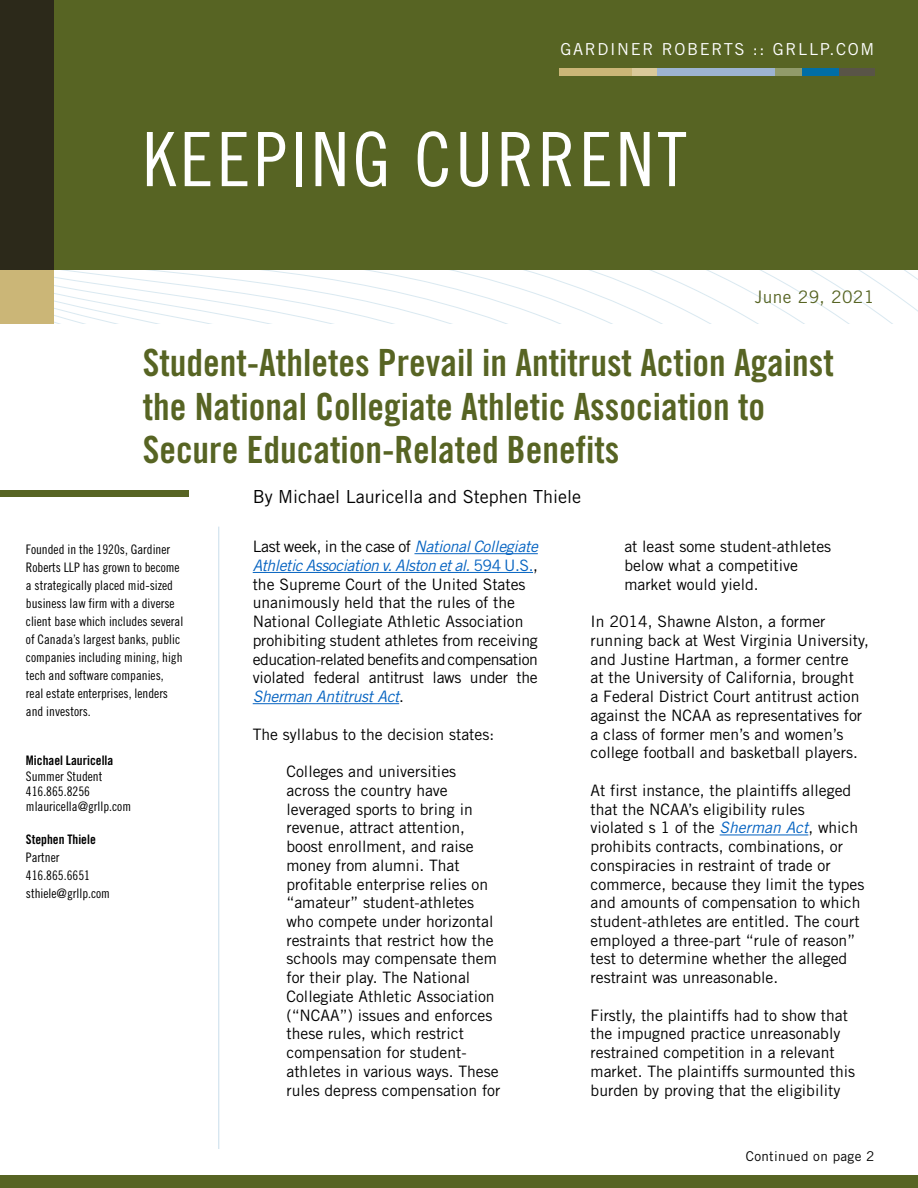
<style>
.page{position:relative;width:918px;height:1188px;background:#fff}
.page>*{position:absolute;margin:0;border:0;box-sizing:border-box;transform-origin:0 0}
.t1{font:75px "Trade Gothic LT Std Cn 18";letter-spacing:.05em;color:#fff}
.t2{font:37.5px/43.5px "Trade Gothic LT Std Bd Cn 20";color:#576423}
.t3{font:18px "Trade Gothic LT Std";color:#000}
.t4{font:17.25px "Trade Gothic LT Std";letter-spacing:.025em;color:#576423}
.t5{font:16.5px "Trade Gothic LT Std";letter-spacing:.1em;color:#fff}
.t6{font:15.75px/18.8px "Trade Gothic LT Std";color:#000}
.t7{font:13.5px "Trade Gothic LT Std";letter-spacing:.025em;color:#000}
.t8{font:13.2px/18px "Trade Gothic LT Std Cn 18";color:#000}
.t9{font:13.2px "Trade Gothic LT Std Bd Cn 20";color:#000}
.s1{font-style:italic;color:#0563c1}
.s2{color:#0563c1}
</style>
<div class="page">
<svg style="left:54px;top:270px;width:864px;height:54px"></svg>
<div style="left:54px;top:0;width:864px;height:270px;background:#576423"></div>
<div style="left:0;top:490px;width:189px;height:7px;background:#576423"></div>
<hr style="left:218px;top:527px;width:1px;height:622px;background:#c8ddeb">
<div style="left:0;top:0;width:54px;height:270px;background:#2c291a"></div>
<div style="left:0;top:270px;width:54px;height:54px;background:#cbb677"></div>
<hr style="left:414px;top:553px;width:124px;height:1px;background:#0563c1">
<hr style="left:253px;top:572px;width:280px;height:1px;background:#0563c1">
<hr style="left:253px;top:703px;width:146px;height:1px;background:#0563c1">
<hr style="left:720px;top:835px;width:88px;height:1px;background:#0563c1">
<div style="left:0;top:1175px;width:918px;height:13px;background:#576423"></div>
<div style="left:559px;top:68px;width:74px;height:8px;background:#cbb677"></div>
<div style="left:633px;top:68px;width:25px;height:8px;background:#dac99a"></div>
<div style="left:657px;top:68px;width:118px;height:8px;background:#9db4d2"></div>
<div style="left:775px;top:68px;width:28px;height:8px;background:#919b6a"></div>
<div style="left:803px;top:68px;width:36px;height:8px;background:#006ea5"></div>
<div style="left:839px;top:68px;width:35px;height:8px;background:#595447"></div>
<p class="t5" style="left:560px;top:39px;width:315px">GARDINER ROBERTS :: GRLLP.COM</p>
<h1 class="t1" style="left:143px;top:115px;width:545px">KEEPING CURRENT</h1>
<p class="t4" style="left:755px;top:286px;width:121px">June 29, 2021</p>
<h2 class="t2" style="left:143px;top:341px;width:693px">Student-Athletes Prevail in Antitrust Action Against the National Collegiate Athletic Association to<br>Secure Education-Related Benefits</h2>
<p class="t8" style="left:26px;top:540px;width:159px">Founded in the 1920s, Gardiner<br>Roberts LLP has grown to become a strategically placed mid-sized business law firm with a diverse client base which includes several of Canada’s largest banks, public companies including mining, high tech and software companies, real estate enterprises, lenders and investors.</p>
<p class="t9" style="left:26px;top:753px;width:89px">Michael Lauricella</p>
<p class="t8" style="left:26px;top:768px;width:107px;line-height:15.1px">Summer Student<br>416.865.8256 mlauricella@grllp.com</p>
<p class="t9" style="left:26px;top:831px;width:71px">Stephen Thiele</p>
<p class="t8" style="left:26px;top:848px;width:86px">Partner<br>416.865.6651 sthiele@grllp.com</p>
<p class="t3" style="left:253px;top:486px;width:330px">By Michael Lauricella and Stephen Thiele</p>
<p class="t6" style="left:253px;top:537px;width:287px">Last week, in the case of <span class="s1">National Collegiate Athletic Association v. Alston et al.</span> <span class="s2">594 U.S.</span>, the Supreme Court of the United States unanimously held that the rules of the National Collegiate Athletic Association prohibiting student athletes from receiving education-related benefits and compensation violated federal antitrust laws under the <span class="s1">Sherman Antitrust Act</span>.</p>
<p class="t6" style="left:253px;top:724px;width:243px">The syllabus to the decision states:</p>
<p class="t6" style="left:286px;top:762px;width:215px">Colleges and universities across the country have leveraged sports to bring in revenue, attract attention, boost enrollment, and raise money from alumni. That profitable enterprise relies on “amateur” student-athletes who compete under horizontal restraints that restrict how the schools may compensate them for their play. The National<br>Collegiate Athletic Association (“NCAA”) issues and enforces these rules, which restrict compensation for student&shy;athletes in various ways. These rules depress compensation for</p>
<p class="t6" style="left:624px;top:537px;width:208px">at least some student-athletes below what a competitive market would yield.</p>
<p class="t6" style="left:591px;top:612px;width:280px">In 2014, Shawne Alston, a former running back at West Virginia University, and Justine Hartman, a former centre<br>at the University of California, brought<br>a Federal District Court antitrust action against the NCAA as representatives for a class of former men’s and women’s college football and basketball players.</p>
<p class="t6" style="left:591px;top:781px;width:275px">At first instance, the plaintiffs alleged that the NCAA’s eligibility rules<br>violated s 1 of the <span class="s1">Sherman Act</span>, which prohibits contracts, combinations, or conspiracies in restraint of trade or commerce, because they limit the types and amounts of compensation to which student-athletes are entitled. The court employed a three-part “rule of reason” test to determine whether the alleged restraint was unreasonable.</p>
<p class="t6" style="left:591px;top:1006px;width:266px">Firstly, the plaintiffs had to show that the impugned practice unreasonably restrained competition in a relevant market. The plaintiffs surmounted this burden by proving that the eligibility</p>
<p class="t7" style="left:746px;top:1148px;width:130px">Continued on page 2</p>
</div>
